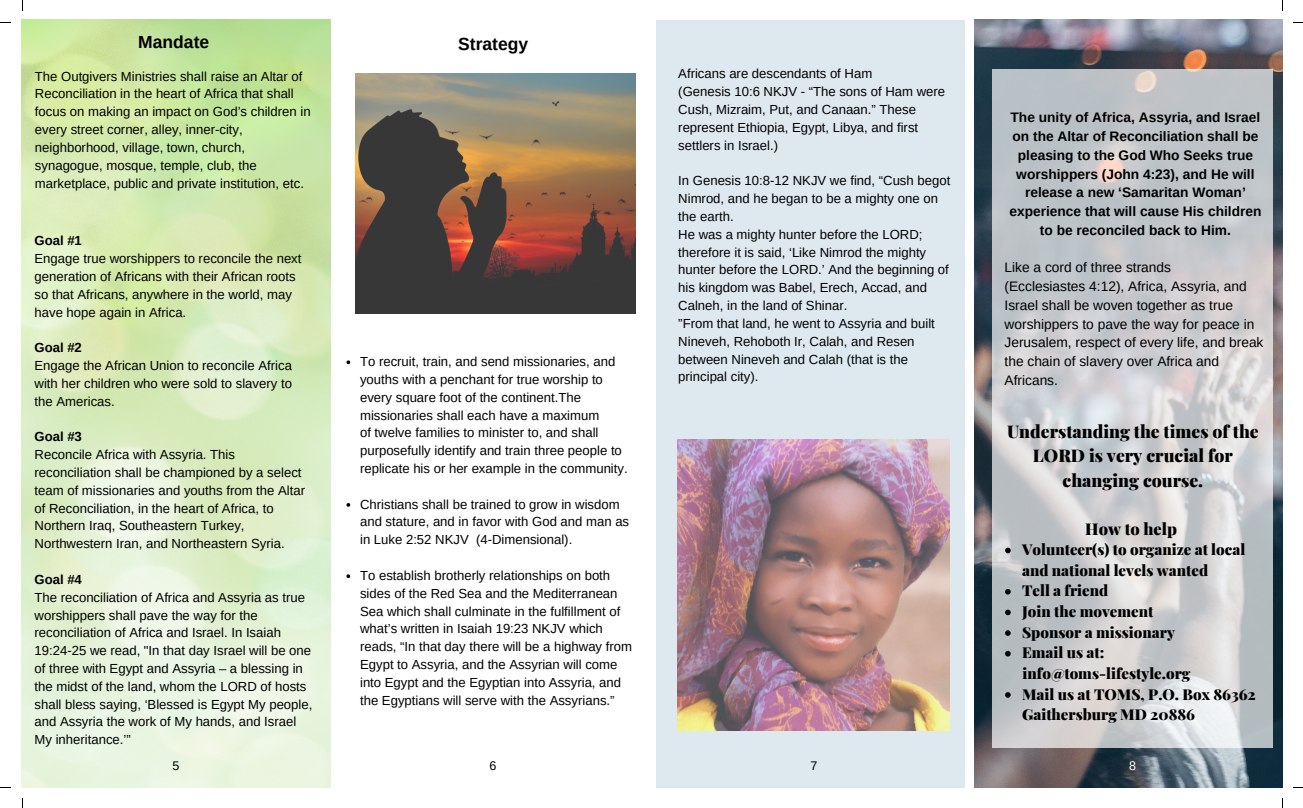
<style>
.page{position:relative;width:1303px;height:808px;background:#fff}
.page>*{position:absolute;margin:0;border:0;box-sizing:border-box;transform-origin:0 0}
.t1{font:900 17.5px/24.4px "Playfair Display";color:#000;text-align:center}
.t2{font:700 17.5px "Arimo";color:#000}
.t3{font:900 16.25px "Playfair Display";color:#000}
.t4{font:900 15px/20.6px "Playfair Display";color:#000}
.t5{font:700 13.75px/18.8px "Arimo";color:#000;text-align:center}
.t6{font:13.75px/18.8px "Arimo";color:#000}
.t7{font:13.12px/17.8px "Arimo";color:#000}
.t8{font:700 13.12px "Arimo";color:#000}
.t9{font:12.5px "Arimo";color:#000}
.t10{font:12.5px "Arimo";color:#fff}
</style>
<div class="page">
<div style="left:656px;top:20px;width:309px;height:767px;background:#dee9ef"></div>
<img style="left:974px;top:20px;width:308px;height:767px">
<svg style="left:346px;top:360px;width:4px;height:4px"></svg>
<svg style="left:346px;top:503px;width:4px;height:3px"></svg>
<svg style="left:346px;top:574px;width:4px;height:4px"></svg>
<img style="left:678px;top:440px;width:271px;height:290px">
<svg style="left:992px;top:69px;width:281px;height:678px;background:#c9cbce"></svg>
<svg style="left:1005px;top:547px;width:5px;height:6px"></svg>
<svg style="left:1005px;top:589px;width:5px;height:5px"></svg>
<svg style="left:1005px;top:609px;width:5px;height:6px"></svg>
<svg style="left:1005px;top:630px;width:5px;height:6px"></svg>
<svg style="left:1005px;top:651px;width:5px;height:5px"></svg>
<svg style="left:1005px;top:692px;width:5px;height:5px"></svg>
<img style="left:355px;top:73px;width:280px;height:240px">
<h1 class="t2" style="left:138px;top:32px;width:72px">Mandate</h1>
<p class="t7" style="left:35px;top:67px;width:277px">The Outgivers Ministries shall raise an Altar of Reconciliation in the heart of Africa that shall focus on making an impact on God’s children in every street corner, alley, inner-city, neighborhood, village, town, church, synagogue, mosque, temple, club, the marketplace, public and private institution, etc.</p>
<p class="t8" style="left:35px;top:233px;width:49px">Goal #1</p>
<p class="t7" style="left:35px;top:249px;width:268px">Engage true worshippers to reconcile the next generation of Africans with their African roots so that Africans, anywhere in the world, may have hope again in Africa.</p>
<p class="t8" style="left:35px;top:340px;width:49px">Goal #2</p>
<p class="t7" style="left:35px;top:356px;width:259px;text-align:justify">Engage the African Union to reconcile Africa with her children who were sold to slavery to the Americas.</p>
<p class="t8" style="left:35px;top:429px;width:49px">Goal #3</p>
<p class="t7" style="left:35px;top:445px;width:272px">Reconcile Africa with Assyria. This reconciliation shall be championed by a select team of missionaries and youths from the Altar of Reconciliation, in the heart of Africa, to Northern Iraq, Southeastern Turkey, Northwestern Iran, and Northeastern Syria.</p>
<p class="t8" style="left:35px;top:572px;width:49px">Goal #4</p>
<p class="t7" style="left:35px;top:588px;width:279px">The reconciliation of Africa and Assyria as true worshippers shall pave the way for the reconciliation of Africa and Israel. In Isaiah 19:24-25 we read, "In that day Israel will be one of three with Egypt and Assyria – a blessing in the midst of the land, whom the LORD of hosts shall bless saying, ‘Blessed is Egypt My people, and Assyria the work of My hands, and Israel My inheritance.’”</p>
<h1 class="t2" style="left:458px;top:34px;width:71px">Strategy</h1>
<p class="t7" style="left:360px;top:352px;width:269px">To recruit, train, and send missionaries, and youths with a penchant for true worship to every square foot of the continent.The missionaries shall each have a maximum<br>of twelve families to minister to, and shall purposefully identify and train three people to replicate his or her example in the community.</p>
<p class="t7" style="left:360px;top:495px;width:271px">Christians shall be trained to grow in wisdom and stature, and in favor with God and man as in Luke 2:52 NKJV (4-Dimensional).</p>
<p class="t7" style="left:360px;top:566px;width:273px">To establish brotherly relationships on both sides of the Red Sea and the Mediterranean Sea which shall culminate in the fulfillment of what’s written in Isaiah 19:23 NKJV which reads, “In that day there will be a highway from Egypt to Assyria, and the Assyrian will come into Egypt and the Egyptian into Assyria, and the Egyptians will serve with the Assyrians.”</p>
<p class="t7" style="left:678px;top:65px;width:268px">Africans are descendants of Ham<br>(Genesis 10:6 NKJV - “The sons of Ham were Cush, Mizraim, Put, and Canaan.” These represent Ethiopia, Egypt, Libya, and first settlers in Israel.)</p>
<p class="t7" style="left:678px;top:172px;width:273px">In Genesis 10:8-12 NKJV we find, “Cush begot Nimrod, and he began to be a mighty one on the earth.<br>He was a mighty hunter before the LORD; therefore it is said, ‘Like Nimrod the mighty hunter before the LORD.’ And the beginning of his kingdom was Babel, Erech, Accad, and Calneh, in the land of Shinar.<br>” From that land, he went to Assyria and built Nineveh, Rehoboth Ir, Calah, and Resen between Nineveh and Calah (that is the principal city).</p>
<p class="t5" style="left:1009px;top:108px;width:253px">The unity of Africa, Assyria, and Israel on the Altar of Reconciliation shall be pleasing to the God Who Seeks true worshippers (John 4:23), and He will release a new ‘Samaritan Woman’ experience that will cause His children to be reconciled back to Him.</p>
<p class="t6" style="left:1004px;top:258px;width:260px">Like a cord of three strands<br>(Ecclesiastes 4:12), Africa, Assyria, and Israel shall be woven together as true worshippers to pave the way for peace in Jerusalem, respect of every life, and break the chain of slavery over Africa and Africans.</p>
<h1 class="t1" style="left:1007px;top:418px;width:253px">Understanding the times of the<br>LORD is very crucial for changing course.</h1>
<p class="t3" style="left:1085px;top:517px;width:93px">How to help</p>
<p class="t4" style="left:1022px;top:538px;width:225px">Volunteer(s) to organize at local and national levels wanted<br>Tell a friend<br>Join the movement<br>Sponsor a missionary<br>Email us at:</p>
<p class="t4" style="left:1022px;top:683px;width:235px">Mail us at TOMS, P.O. Box 86362<br>Gaithersburg MD 20886</p>
<p class="t4" style="left:1022px;top:662px;width:169px">info@toms-lifestyle.org</p>
<p class="t9" style="left:172px;top:758px;width:8px">5</p>
<p class="t9" style="left:489px;top:758px;width:8px">6</p>
<p class="t9" style="left:810px;top:758px;width:8px">7</p>
<p class="t10" style="left:1129px;top:758px;width:8px">8</p>
</div>
